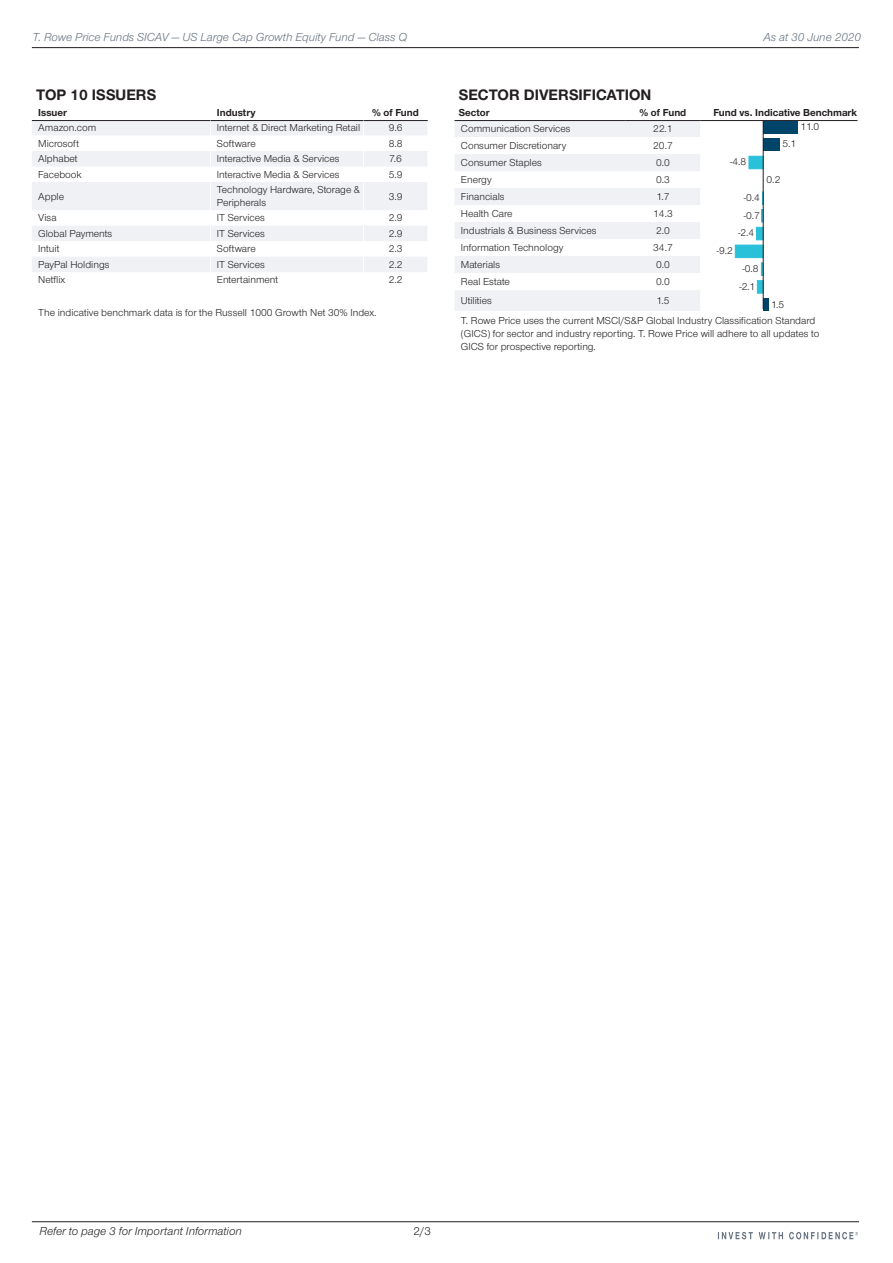
<style>
.page{position:relative;width:893px;height:1263px;background:#fff}
.page>*{position:absolute;margin:0;border:0;box-sizing:border-box;transform-origin:0 0}
.t1{font:700 15.75px "Nimbus San Nov";color:#231f20}
.t2{font:italic 12px "Nimbus San Nov";color:#65717f}
.t3{font:italic 12px "Nimbus San Nov";color:#231f20}
.t4{font:12px "Nimbus San Nov";color:#231f20}
.t5{font:10.5px/12.6px "Nimbus San Nov";color:#231f20}
.t6{font:700 10.5px "Nimbus San Nov";color:#231f20}
</style>
<div class="page">
<hr style="left:32px;top:47px;width:827px;height:1px;background:#231f20">
<hr style="left:32px;top:1221px;width:827px;height:1px;background:#231f20">
<svg style="left:718px;top:1232px;width:140px;height:7px"></svg>
<svg style="left:32px;top:121px;width:395px;height:151px;fill:#eff1f4"></svg>
<hr style="left:32px;top:120px;width:178px;height:1px;background:#231f20">
<hr style="left:210px;top:120px;width:154px;height:1px;background:#231f20">
<hr style="left:364px;top:120px;width:64px;height:1px;background:#231f20">
<svg style="left:210px;top:120px;width:1px;height:152px"></svg>
<svg style="left:363px;top:120px;width:1px;height:152px"></svg>
<div style="left:454px;top:121px;width:246px;height:190px;background:#eff1f4"></div>
<svg style="left:454px;top:137px;width:246px;height:153px"></svg>
<hr style="left:454px;top:120px;width:172px;height:1px;background:#231f20">
<hr style="left:626px;top:120px;width:74px;height:1px;background:#231f20">
<hr style="left:700px;top:120px;width:157px;height:1px;background:#231f20">
<div style="left:763px;top:298px;width:5px;height:13px;background:#00446a"></div>
<svg style="left:757px;top:281px;width:6px;height:12px"></svg>
<svg style="left:761px;top:263px;width:2px;height:12px"></svg>
<div style="left:735px;top:245px;width:28px;height:13px;background:#29c0da;border:1px solid #29c0da"></div>
<div style="left:756px;top:227px;width:7px;height:13px;background:#29c0da;border:1px solid #29c0da"></div>
<svg style="left:762px;top:210px;width:1px;height:12px"></svg>
<div style="left:749px;top:156px;width:14px;height:13px;background:#29c0da;border:1px solid #29c0da"></div>
<div style="left:763px;top:138px;width:17px;height:13px;background:#00446a"></div>
<div style="left:763px;top:121px;width:35px;height:12px;background:#00446a"></div>
<hr style="left:763px;top:121px;width:1px;height:188px;background:#231f20">
<p class="t2" style="left:33px;top:30px;width:376px">T. Rowe Price Funds SICAV — US Large Cap Growth Equity Fund — Class Q</p>
<p class="t2" style="left:763px;top:30px;width:99px">As at 30 June 2020</p>
<h1 class="t1" style="left:36px;top:85px;width:122px">TOP 10 ISSUERS</h1>
<p class="t6" style="left:38px;top:107px;width:30px">Issuer</p>
<p class="t6" style="left:217px;top:107px;width:40px">Industry</p>
<p class="t6" style="left:372px;top:107px;width:48px">% of Fund</p>
<p class="t5" style="left:38px;top:122px;width:59px">Amazon.com</p>
<p class="t5" style="left:217px;top:122px;width:145px">Internet &amp; Direct Marketing Retail</p>
<p class="t5" style="left:389px;top:122px;width:15px">9.6</p>
<p class="t5" style="left:38px;top:137px;width:42px">Microsoft</p>
<p class="t5" style="left:217px;top:137px;width:40px">Software</p>
<p class="t5" style="left:389px;top:137px;width:15px">8.8</p>
<p class="t5" style="left:38px;top:153px;width:41px">Alphabet</p>
<p class="t5" style="left:217px;top:153px;width:124px">Interactive Media &amp; Services</p>
<p class="t5" style="left:389px;top:153px;width:14px">7.6</p>
<p class="t5" style="left:38px;top:168px;width:45px">Facebook</p>
<p class="t5" style="left:217px;top:168px;width:124px">Interactive Media &amp; Services</p>
<p class="t5" style="left:389px;top:168px;width:15px">5.9</p>
<p class="t5" style="left:38px;top:190px;width:27px">Apple</p>
<p class="t5" style="left:217px;top:184px;width:145px">Technology Hardware, Storage &amp;<br>Peripherals</p>
<p class="t5" style="left:389px;top:190px;width:15px">3.9</p>
<p class="t5" style="left:38px;top:212px;width:20px">Visa</p>
<p class="t5" style="left:217px;top:212px;width:50px">IT Services</p>
<p class="t5" style="left:389px;top:212px;width:15px">2.9</p>
<p class="t5" style="left:38px;top:227px;width:76px">Global Payments</p>
<p class="t5" style="left:217px;top:227px;width:50px">IT Services</p>
<p class="t5" style="left:389px;top:227px;width:15px">2.9</p>
<p class="t5" style="left:38px;top:243px;width:23px">Intuit</p>
<p class="t5" style="left:217px;top:243px;width:40px">Software</p>
<p class="t5" style="left:389px;top:243px;width:15px">2.3</p>
<p class="t5" style="left:38px;top:258px;width:73px">PayPal Holdings</p>
<p class="t5" style="left:217px;top:258px;width:50px">IT Services</p>
<p class="t5" style="left:389px;top:258px;width:15px">2.2</p>
<p class="t5" style="left:38px;top:274px;width:29px">Netflix</p>
<p class="t5" style="left:217px;top:274px;width:63px">Entertainment</p>
<p class="t5" style="left:389px;top:274px;width:15px">2.2</p>
<p class="t5" style="left:38px;top:306px;width:340px">The indicative benchmark data is for the Russell 1000 Growth Net 30% Index.</p>
<h1 class="t1" style="left:459px;top:85px;width:194px">SECTOR DIVERSIFICATION</h1>
<p class="t6" style="left:459px;top:107px;width:32px">Sector</p>
<p class="t6" style="left:640px;top:107px;width:48px">% of Fund</p>
<p class="t6" style="left:713px;top:107px;width:145px">Fund vs. Indicative Benchmark</p>
<p class="t5" style="left:461px;top:122px;width:111px">Communication Services</p>
<p class="t5" style="left:653px;top:122px;width:21px">22.1</p>
<p class="t5" style="left:800px;top:120px;width:20px">11.0</p>
<p class="t5" style="left:782px;top:137px;width:15px">5.1</p>
<p class="t5" style="left:461px;top:139px;width:107px">Consumer Discretionary</p>
<p class="t5" style="left:653px;top:139px;width:21px">20.7</p>
<p class="t5" style="left:461px;top:156px;width:82px">Consumer Staples</p>
<p class="t5" style="left:656px;top:156px;width:15px">0.0</p>
<p class="t5" style="left:461px;top:173px;width:32px">Energy</p>
<p class="t5" style="left:656px;top:173px;width:15px">0.3</p>
<p class="t5" style="left:461px;top:190px;width:45px">Financials</p>
<p class="t5" style="left:656px;top:190px;width:15px">1.7</p>
<p class="t5" style="left:461px;top:207px;width:53px">Health Care</p>
<p class="t5" style="left:653px;top:207px;width:21px">14.3</p>
<p class="t5" style="left:461px;top:224px;width:137px">Industrials &amp; Business Services</p>
<p class="t5" style="left:656px;top:224px;width:15px">2.0</p>
<p class="t5" style="left:461px;top:241px;width:104px">Information Technology</p>
<p class="t5" style="left:653px;top:241px;width:21px">34.7</p>
<p class="t5" style="left:461px;top:258px;width:41px">Materials</p>
<p class="t5" style="left:656px;top:258px;width:15px">0.0</p>
<p class="t5" style="left:461px;top:275px;width:51px">Real Estate</p>
<p class="t5" style="left:656px;top:275px;width:15px">0.0</p>
<p class="t5" style="left:461px;top:294px;width:32px">Utilities</p>
<p class="t5" style="left:730px;top:155px;width:18px">-4.8</p>
<p class="t5" style="left:767px;top:173px;width:15px">0.2</p>
<p class="t5" style="left:744px;top:191px;width:18px">-0.4</p>
<p class="t5" style="left:744px;top:209px;width:18px">-0.7</p>
<p class="t5" style="left:738px;top:226px;width:17px">-2.4</p>
<p class="t5" style="left:717px;top:244px;width:18px">-9.2</p>
<p class="t5" style="left:742px;top:262px;width:18px">-0.8</p>
<p class="t5" style="left:739px;top:280px;width:17px">-2.1</p>
<p class="t5" style="left:461px;top:290px;width:356px;line-height:20.2px;text-indent:195px">1.5<br>T. Rowe Price uses the current MSCI/S&amp;P Global Industry Classification Standard</p>
<p class="t5" style="left:461px;top:327px;width:360px">(GICS) for sector and industry reporting. T. Rowe Price will adhere to all updates to<br>GICS for prospective reporting.</p>
<p class="t5" style="left:771px;top:298px;width:15px">1.5</p>
<p class="t3" style="left:39px;top:1224px;width:204px">Refer to page 3 for Important Information</p>
<p class="t4" style="left:414px;top:1224px;width:19px">2/3</p>
</div>
